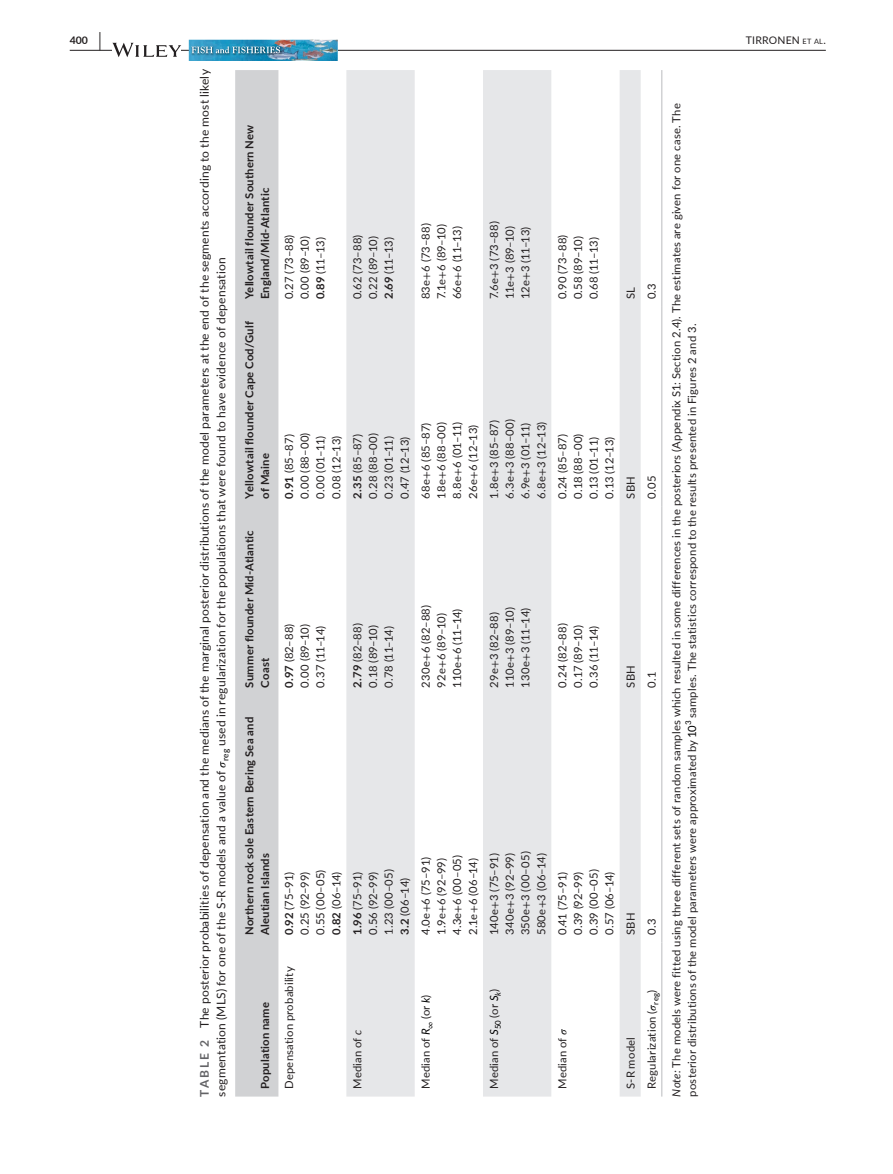
<style>
.page{position:relative;width:893px;height:1174px;background:#fff}
.page>*{position:absolute;margin:0;border:0;box-sizing:border-box;transform-origin:0 0}
.t1{font:12px/16.5px "Lato";letter-spacing:.015em;color:#231f20}
.t2{font:11.25px/15.8px "Lato";letter-spacing:.015em;color:#231f20}
.t3{font:700 11.25px/15.8px "Lato";letter-spacing:.02em;color:#231f20}
.t4{font:11.25px/15.8px "Lato";letter-spacing:-.005em;color:#231f20}
.t5{font:11.25px/15.8px "Lato";letter-spacing:-.02em;color:#231f20}
.t6{font:10.5px "Lato";letter-spacing:.015em;color:#231f20}
.t7{font:700 10.5px "Lato";color:#231f20}
.t8{font:7.95px "Lato";color:#000}
.s1{font-size:19.5px}
.s2{font-size:7.35px}
.s3{font-weight:700;color:#636366}
.s4{font-family:"STIX Math";font-style:italic;color:#000}
.s5{font-style:italic}
.s6{color:#000}
.s7{font-family:"STIX"}
.s8{font-weight:700}
.s9{font-style:italic;color:#000}
</style>
<div class="page">
<hr style="left:70px;top:50px;width:756px;height:1px;background:#231f20">
<svg style="left:112px;top:43px;width:69px;height:14px"></svg>
<img style="left:189px;top:40px;width:149px;height:21px">
<img style="left:190px;top:45px;width:93px;height:11px">
<svg style="left:191px;top:46px;width:89px;height:7px"></svg>
<div style="left:235px;top:70px;width:43px;height:1026px;background:#d1d2d4"></div>
<svg style="left:346px;top:70px;width:295px;height:1026px;fill:#e6e7e9"></svg>
<hr style="left:661px;top:942px;width:1px;height:154px;background:#d1d2d4">
<hr style="left:661px;top:695px;width:1px;height:247px;background:#d1d2d4">
<hr style="left:661px;top:506px;width:1px;height:189px;background:#d1d2d4">
<hr style="left:661px;top:307px;width:1px;height:199px;background:#d1d2d4">
<hr style="left:661px;top:70px;width:1px;height:237px;background:#d1d2d4">
<p class="t7" style="left:70px;top:33px;width:33px">400 <span class="s1">|</span></p>
<p class="t6" style="left:746px;top:33px;width:81px">TIRRONEN <span class="s2">et al</span>.</p>
<p class="t1" style="left:196px;top:1096px;width:1028px;rotate:-90deg"><span class="s3">TABLE 2</span> The posterior probabilities of depensation and the medians of the marginal posterior distributions of the model parameters at the end of the segments according to the most likely segmentation (MLS) for one of the S-R models and a value of <span class="s4">𝜎</span><sub>reg</sub> used in regularization for the populations that were found to have evidence of depensation</p>
<p class="t2" style="left:668px;top:1096px;width:994px;rotate:-90deg"><span class="s5">Note:</span> The models were fitted using three different sets of random samples which resulted in some differences in the posteriors (Appendix S1: Section 2.4). The estimates are given for one case. The posterior distributions of the model parameters were approximated by <span class="s6">10</span></p>
<p class="t3" style="left:241px;top:299px;width:176px;rotate:-90deg">Yellowtail flounder Southern New<br>England/Mid-Atlantic</p>
<p class="t4" style="left:486px;top:299px;width:79px;rotate:-90deg">7.6e<span class="s7">+</span>3 (73–88)<br>11e<span class="s7">+</span>3 (89–10)<br>12e<span class="s7">+</span>3 (11–13)</p>
<p class="t2" style="left:417px;top:299px;width:78px;text-align:justify;rotate:-90deg">83e<span class="s7">+</span>6 (73–88)<br>7.1e<span class="s7">+</span>6 (89–10)<br>66e<span class="s7">+</span>6 (11–13)</p>
<p class="t2" style="left:281px;top:299px;width:66px;text-align:justify;rotate:-90deg">0.27 (73–88)<br>0.00 (89–10)<br><span class="s8">0.89</span> (11–13)</p>
<p class="t2" style="left:349px;top:299px;width:66px;text-align:justify;rotate:-90deg">0.62 (73–88)<br>0.22 (89–10)<br><span class="s8">2.69</span> (11–13)</p>
<p class="t2" style="left:554px;top:299px;width:66px;text-align:justify;rotate:-90deg">0.90 (73–88)<br>0.58 (89–10)<br>0.68 (11–13)</p>
<p class="t2" style="left:643px;top:299px;width:18px;rotate:-90deg">0.3</p>
<p class="t2" style="left:622px;top:299px;width:14px;rotate:-90deg">SL</p>
<p class="t3" style="left:241px;top:498px;width:179px;rotate:-90deg">Yellowtail flounder Cape Cod/Gulf of Maine</p>
<p class="t2" style="left:684px;top:718px;width:395px;rotate:-90deg">samples. The statistics correspond to the results presented in Figures 2 and 3.</p>
<p class="t2" style="left:486px;top:498px;width:81px;rotate:-90deg">1.8e<span class="s7">+</span>3 (85–87)<br>6.3e<span class="s7">+</span>3 (88–00)<br>6.9e<span class="s7">+</span>3 (01–11)<br>6.8e<span class="s7">+</span>3 (12–13)</p>
<p class="t2" style="left:417px;top:498px;width:78px;text-align:justify;rotate:-90deg">68e<span class="s7">+</span>6 (85–87)<br>18e<span class="s7">+</span>6 (88–00)<br>8.8e<span class="s7">+</span>6 (01–11)<br>26e<span class="s7">+</span>6 (12–13)</p>
<p class="t2" style="left:281px;top:498px;width:68px;rotate:-90deg"><span class="s8">0.91</span> (85–87)<br>0.00 (88–00)<br>0.00 (01–11)<br>0.08 (12–13)</p>
<p class="t2" style="left:349px;top:498px;width:67px;rotate:-90deg"><span class="s8">2.35</span> (85–87)<br>0.28 (88–00)<br>0.23 (01–11)<br>0.47 (12–13)</p>
<p class="t4" style="left:554px;top:498px;width:67px;rotate:-90deg">0.24 (85–87)<br>0.18 (88–00)<br>0.13 (01–11)<br>0.13 (12–13)</p>
<p class="t2" style="left:643px;top:498px;width:24px;rotate:-90deg">0.05</p>
<p class="t2" style="left:622px;top:498px;width:24px;rotate:-90deg">SBH</p>
<p class="t3" style="left:241px;top:687px;width:159px;rotate:-90deg">Summer flounder Mid-Atlantic<br>Coast</p>
<p class="t2" style="left:417px;top:687px;width:84px;rotate:-90deg">230e<span class="s7">+</span>6 (82–88)<br>92e<span class="s7">+</span>6 (89–10)<br>110e<span class="s7">+</span>6 (11–14)</p>
<p class="t2" style="left:486px;top:687px;width:82px;rotate:-90deg">29e<span class="s7">+</span>3 (82–88)<br>110e<span class="s7">+</span>3 (89–10)<br>130e<span class="s7">+</span>3 (11–14)</p>
<p class="t4" style="left:349px;top:687px;width:66px;rotate:-90deg"><span class="s8">2.79</span> (82–88)<br>0.18 (89–10)<br>0.78 (11–14)</p>
<p class="t5" style="left:554px;top:687px;width:66px;rotate:-90deg">0.24 (82–88)<br>0.17 (89–10)<br>0.36 (11–14)</p>
<p class="t2" style="left:281px;top:687px;width:65px;text-align:justify;rotate:-90deg"><span class="s8">0.97</span> (82–88)<br>0.00 (89–10)<br>0.37 (11–14)</p>
<p class="t2" style="left:622px;top:687px;width:24px;rotate:-90deg">SBH</p>
<p class="t2" style="left:643px;top:687px;width:17px;rotate:-90deg">0.1</p>
<p class="t3" style="left:241px;top:935px;width:220px;rotate:-90deg">Northern rock sole Eastern Bering Sea and<br>Aleutian Islands</p>
<p class="t8" style="left:685px;top:725px;width:6px;rotate:-90deg">3</p>
<p class="t2" style="left:486px;top:935px;width:85px;rotate:-90deg">140e<span class="s7">+</span>3 (75–91)<br>340e<span class="s7">+</span>3 (92–99)<br>350e<span class="s7">+</span>3 (00–05)<br>580e<span class="s7">+</span>3 (06–14)</p>
<p class="t2" style="left:417px;top:935px;width:81px;rotate:-90deg">4.0e<span class="s7">+</span>6 (75–91)<br>1.9e<span class="s7">+</span>6 (92–99)<br>4.3e<span class="s7">+</span>6 (00–05)<br>2.1e<span class="s7">+</span>6 (06–14)</p>
<p class="t2" style="left:349px;top:935px;width:67px;rotate:-90deg"><span class="s8">1.96</span> (75–91)<br>0.56 (92–99)<br>1.23 (00–05)<br><span class="s8">3.2</span> (06–14)</p>
<p class="t2" style="left:554px;top:935px;width:67px;rotate:-90deg">0.41 (75–91)<br>0.39 (92–99)<br>0.39 (00–05)<br>0.57 (06–14)</p>
<p class="t2" style="left:281px;top:935px;width:67px;rotate:-90deg"><span class="s8">0.92</span> (75–91)<br>0.25 (92–99)<br>0.55 (00–05)<br><span class="s8">0.82</span> (06–14)</p>
<p class="t2" style="left:622px;top:935px;width:24px;rotate:-90deg">SBH</p>
<p class="t2" style="left:643px;top:935px;width:18px;rotate:-90deg">0.3</p>
<p class="t2" style="left:281px;top:1089px;width:124px;rotate:-90deg">Depensation probability</p>
<p class="t2" style="left:486px;top:1089px;width:102px;rotate:-90deg">Median of <span class="s9">S</span><sub>50</sub> (or <span class="s9">S</span><sub>k</sub>)</p>
<p class="t2" style="left:643px;top:1089px;width:100px;rotate:-90deg">Regularization (<span class="s4">𝜎</span><sub>reg</sub>)</p>
<p class="t2" style="left:417px;top:1089px;width:96px;rotate:-90deg">Median of <span class="s9">R</span><sub>∞</sub> (or <span class="s9">k</span>)</p>
<p class="t3" style="left:257px;top:1089px;width:88px;rotate:-90deg">Population name</p>
<p class="t2" style="left:554px;top:1089px;width:62px;rotate:-90deg">Median of <span class="s4">𝜎</span></p>
<p class="t2" style="left:349px;top:1089px;width:61px;rotate:-90deg">Median of <span class="s5">c</span></p>
<p class="t2" style="left:622px;top:1089px;width:53px;rotate:-90deg">S-R model</p>
</div>
